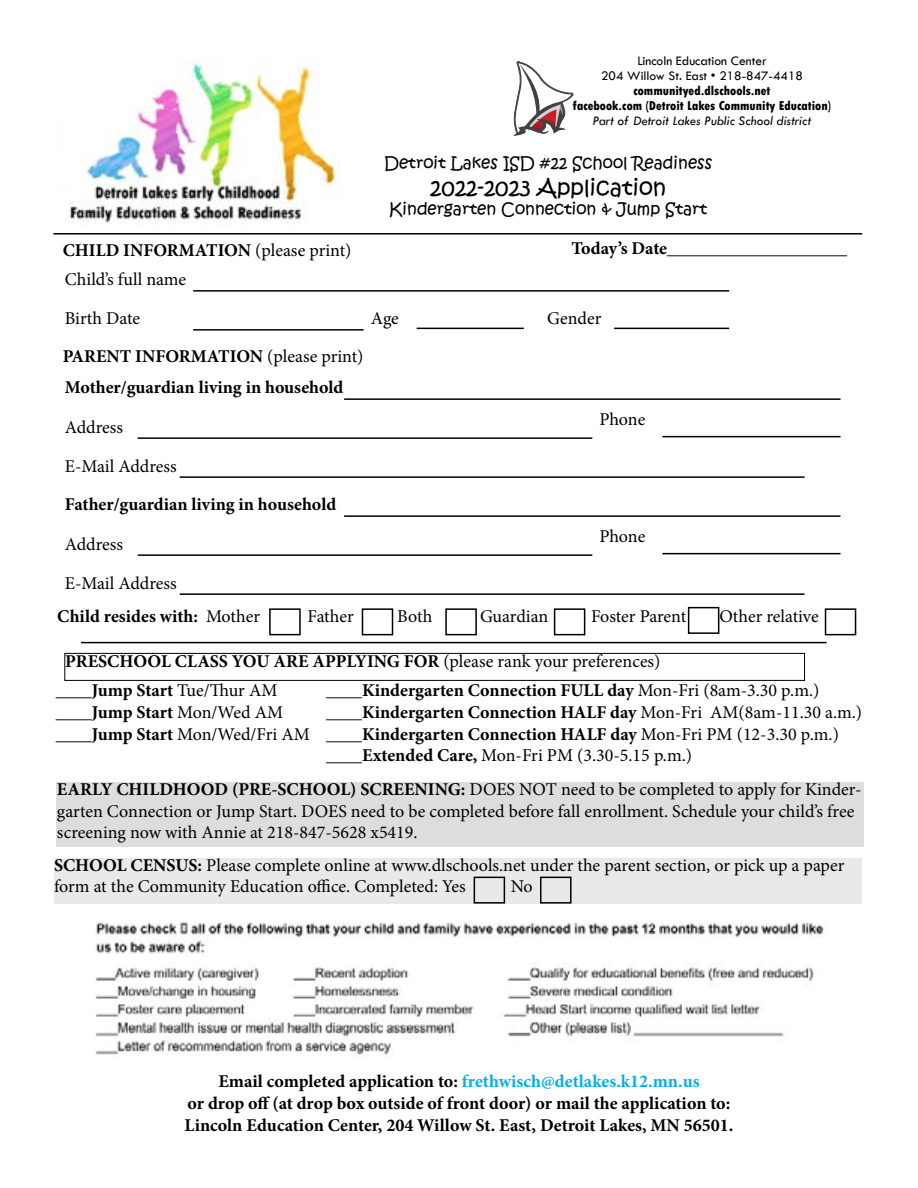
<style>
.page{position:relative;width:918px;height:1188px;background:#fff}
.page>*{position:absolute;margin:0;border:0;box-sizing:border-box;transform-origin:0 0}
.t1{font:22.5px "Kristen ITC";color:#000}
.t2{font:700 18px/21.6px "Minion Pro";color:#000}
.t3{font:18px/21.6px "Minion Pro";color:#000}
.t4{font:16.5px "Kristen ITC";color:#000}
.t5{font:800 condensed 13.5px/15px "Tw Cen";color:#000;text-align:center}
.t6{font:13.5px/15px "Tw Cen";color:#000;text-align:center}
.t7{font:italic 13.5px "Tw Cen";color:#000}
.s1{font-weight:400}
.s2{font-weight:700}
.s3{color:#00aeef}
</style>
<div class="page">
<img style="left:69px;top:62px;width:272px;height:163px">
<svg style="left:513px;top:61px;width:61px;height:75px"></svg>
<div style="left:64px;top:653px;width:741px;height:28px;border:1px solid #000"></div>
<div style="left:57px;top:782px;width:807px;height:65px;background:#dcddde"></div>
<div style="left:54px;top:858px;width:807px;height:46px;background:#e9e9ea"></div>
<hr style="left:193px;top:290px;width:536px;height:2px;background:#000">
<hr style="left:344px;top:398px;width:497px;height:2px;background:#000">
<hr style="left:344px;top:515px;width:497px;height:2px;background:#000">
<hr style="left:193px;top:329px;width:171px;height:2px;background:#000">
<hr style="left:138px;top:437px;width:454px;height:2px;background:#000">
<hr style="left:138px;top:554px;width:454px;height:2px;background:#000">
<hr style="left:180px;top:476px;width:625px;height:2px;background:#000">
<hr style="left:180px;top:593px;width:625px;height:2px;background:#000">
<hr style="left:417px;top:328px;width:107px;height:1px;background:#000">
<hr style="left:662px;top:436px;width:179px;height:1px;background:#000">
<hr style="left:662px;top:553px;width:179px;height:1px;background:#000">
<hr style="left:614px;top:328px;width:115px;height:1px;background:#000">
<hr style="left:53px;top:233px;width:809px;height:2px;background:#000">
<div style="left:540px;top:877px;width:32px;height:27px;border:2px solid #000"></div>
<div style="left:474px;top:877px;width:31px;height:27px;border:2px solid #000"></div>
<div style="left:269px;top:608px;width:32px;height:27px;border:2px solid #000"></div>
<div style="left:362px;top:608px;width:31px;height:27px;border:2px solid #000"></div>
<div style="left:445px;top:608px;width:32px;height:27px;border:2px solid #000"></div>
<div style="left:554px;top:608px;width:31px;height:27px;border:2px solid #000"></div>
<div style="left:688px;top:607px;width:31px;height:27px;border:2px solid #000"></div>
<div style="left:825px;top:608px;width:31px;height:27px;border:2px solid #000"></div>
<hr style="left:81px;top:642px;width:746px;height:1px;background:#000">
<img style="left:95px;top:922px;width:729px;height:133px">
<p class="t2" style="left:63px;top:240px;width:290px">CHILD INFORMATION <span class="s1">(please print)</span></p>
<p class="t3" style="left:65px;top:269px;width:123px">Child’s full name</p>
<p class="t6" style="left:601px;top:53px;width:203px">Lincoln Education Center<br>204 Willow St. East • 218-847-4418</p>
<p class="t5" style="left:573px;top:83px;width:260px">communityed.dlschools.net<br>facebook.com (Detroit Lakes Community Education)</p>
<p class="t7" style="left:593px;top:113px;width:220px">Part of Detroit Lakes Public School district</p>
<p class="t4" style="left:384px;top:152px;width:330px">Detroit Lakes ISD #22 School Readiness</p>
<p class="t1" style="left:430px;top:173px;width:237px">2022-2023 Application</p>
<p class="t4" style="left:389px;top:199px;width:320px">Kindergarten Connection &amp; Jump Start</p>
<p class="t3" style="left:572px;top:237px;width:277px"><span class="s2">Today’s Date</span>____________________</p>
<p class="t3" style="left:65px;top:308px;width:77px">Birth Date</p>
<p class="t2" style="left:63px;top:345px;width:302px">PARENT INFORMATION <span class="s1">(please print)</span></p>
<p class="t2" style="left:65px;top:377px;width:280px">Mother/guardian living in household</p>
<p class="t3" style="left:65px;top:416px;width:60px">Address</p>
<p class="t3" style="left:371px;top:308px;width:30px">Age</p>
<p class="t3" style="left:547px;top:308px;width:56px">Gender</p>
<p class="t3" style="left:599px;top:409px;width:47px">Phone</p>
<p class="t3" style="left:65px;top:455px;width:113px">E-Mail Address</p>
<p class="t2" style="left:65px;top:494px;width:273px">Father/guardian living in household</p>
<p class="t3" style="left:65px;top:533px;width:60px">Address</p>
<p class="t3" style="left:65px;top:572px;width:113px">E-Mail Address</p>
<p class="t3" style="left:599px;top:526px;width:47px">Phone</p>
<p class="t2" style="left:57px;top:605px;width:204px">Child resides with: <span class="s1">Mother</span></p>
<p class="t3" style="left:308px;top:605px;width:48px">Father</p>
<p class="t3" style="left:397px;top:605px;width:37px">Both</p>
<p class="t3" style="left:480px;top:605px;width:70px">Guardian</p>
<p class="t3" style="left:591px;top:605px;width:97px">Foster Parent</p>
<p class="t3" style="left:719px;top:605px;width:101px">Other relative</p>
<p class="t2" style="left:65px;top:650px;width:597px">PRESCHOOL CLASS YOU ARE APPLYING FOR <span class="s1">(please rank your preferences)</span></p>
<p class="t2" style="left:56px;top:680px;width:256px">____Jump Start <span class="s1">Tue/Thur AM </span>____Jump Start <span class="s1">Mon/Wed AM </span>____Jump Start <span class="s1">Mon/Wed/Fri AM</span></p>
<p class="t2" style="left:326px;top:680px;width:537px">____Kindergarten Connection FULL day <span class="s1">Mon-Fri (8am-3.30 p.m.) </span>____Kindergarten Connection HALF day <span class="s1">Mon-Fri AM(8am-11.30 a.m.) </span>____Kindergarten Connection HALF day <span class="s1">Mon-Fri PM (12-3.30 p.m.) </span>____Extended Care, <span class="s1">Mon-Fri PM (3.30-5.15 p.m.)</span></p>
<p class="t3" style="left:57px;top:779px;width:806px"><span class="s2">EARLY CHILDHOOD (PRE-SCHOOL) SCREENING:</span> DOES NOT need to be completed to apply for Kinder&shy;garten Connection or Jump Start. DOES need to be completed before fall enrollment. Schedule your child’s free screening now with Annie at 218-847-5628 x5419.</p>
<p class="t3" style="left:54px;top:854px;width:792px"><span class="s2">SCHOOL CENSUS:</span> Please complete online at www.dlschools.net under the parent section, or pick up a paper form at the Community Education office. Completed: Yes</p>
<p class="t3" style="left:511px;top:876px;width:24px">No</p>
<p class="t2" style="left:185px;top:1071px;width:550px;text-align:center">Email completed application to: <span class="s3">frethwisch@detlakes.k12.mn.us<br></span>or drop off (at drop box outside of front door) or mail the application to:<br>Lincoln Education Center, 204 Willow St. East, Detroit Lakes, MN 56501.</p>
</div>
